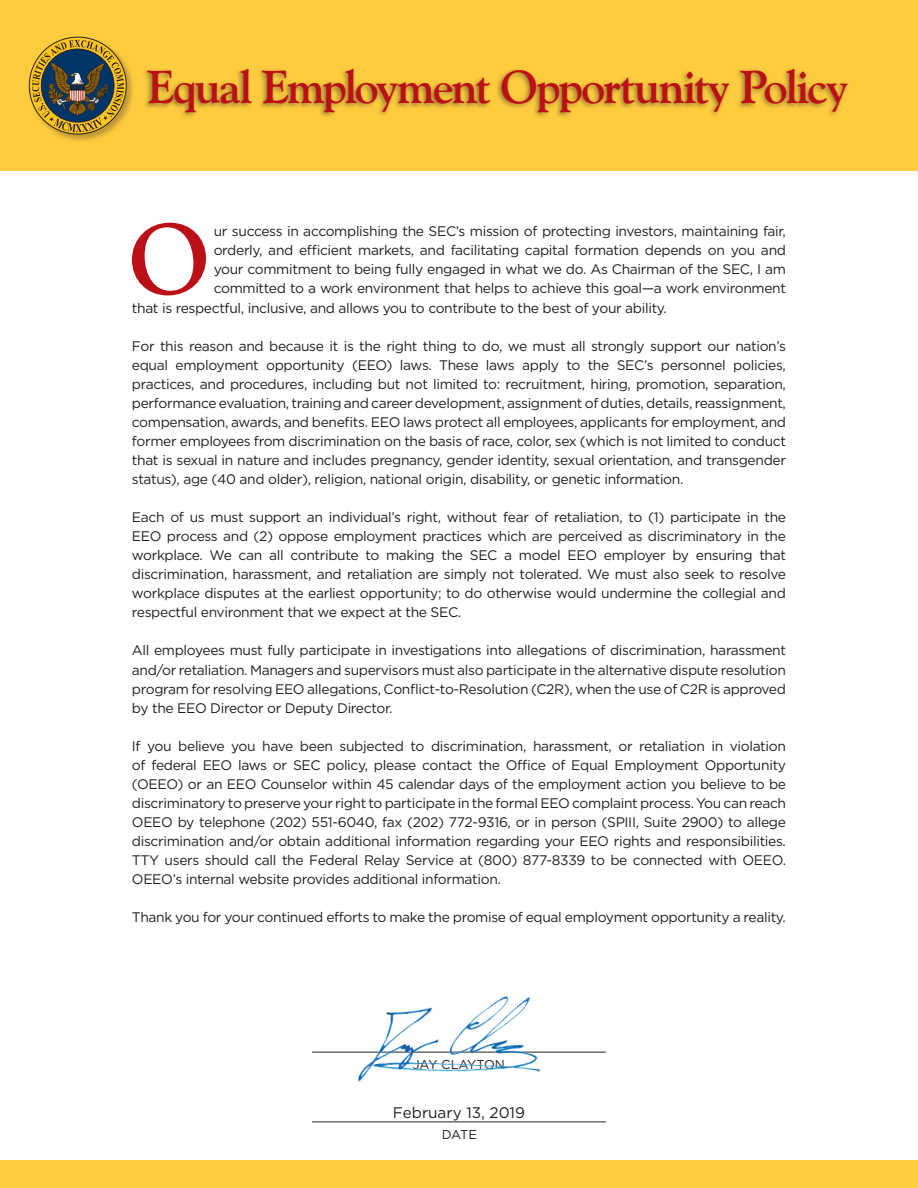
<style>
.page{position:relative;width:918px;height:1188px;background:#fff}
.page>*{position:absolute;margin:0;border:0;box-sizing:border-box;transform-origin:0 0}
.t1{font:700 99.15px "Goudy Old Style BT";color:#bb1018}
.t2{font:700 46.2px "Goudy Old Style BT";letter-spacing:-.035em;color:#bb1018}
.t3{font:15.3px "Gotham HTF";color:#231f20}
.t4{font:13.8px/19px "Gotham HTF";letter-spacing:-.025em;color:#231f20;text-align:justify}
.t5{font:12.75px "Gotham HTF";letter-spacing:-.025em;color:#231f20}
</style>
<div class="page">
<div style="left:0;top:1px;width:918px;height:170px;background:#fecc3e"></div>
<div style="left:0;top:1160px;width:918px;height:28px;background:#fecc3e"></div>
<hr style="left:312px;top:1122px;width:294px;height:1px;background:#231f20">
<div style="left:141px;top:66px;width:709px;height:53px;background:#231f20;opacity:.5"></div>
<div style="left:27px;top:35px;width:108px;height:108px;background:#231f20;opacity:.3"></div>
<svg style="left:29px;top:37px;width:98px;height:98px"></svg>
<hr style="left:312px;top:1052px;width:294px;height:1px;background:#231f20">
<img style="left:352px;top:996px;width:198px;height:86px">
<h2 class="t2" style="left:147px;top:58px;width:702px">Equal Employment Opportunity Policy</h2>
<p class="t1" style="left:129px;top:198px;width:81px">O</p>
<p class="t4" style="left:132px;top:298px;width:537px">that is respectful, inclusive, and allows you to contribute to the best of your ability.</p>
<p class="t4" style="left:214px;top:222px;width:574px">ur success in accomplishing the SEC’s mission of protecting investors, maintaining fair, orderly, and efficient markets, and facilitating capital formation depends on you and your commitment to being fully engaged in what we do. As Chairman of the SEC, I am committed to a work environment that helps to achieve this goal—a work environment</p>
<p class="t4" style="left:132px;top:336px;width:656px">For this reason and because it is the right thing to do, we must all strongly support our nation’s equal employment opportunity (EEO) laws. These laws apply to the SEC’s personnel policies, practices, and procedures, including but not limited to: recruitment, hiring, promotion, separation, performance evaluation, training and career development, assignment of duties, details, reassignment, compensation, awards, and benefits. EEO laws protect all employees, applicants for employment, and former employees from discrimination on the basis of race, color, sex (which is not limited to conduct that is sexual in nature and includes pregnancy, gender identity, sexual orientation, and transgender status), age (40 and older), religion, national origin, disability, or genetic information.</p>
<p class="t4" style="left:132px;top:508px;width:656px">Each of us must support an individual’s right, without fear of retaliation, to (1) participate in the EEO process and (2) oppose employment practices which are perceived as discriminatory in the workplace. We can all contribute to making the SEC a model EEO employer by ensuring that discrimination, harassment, and retaliation are simply not tolerated. We must also seek to resolve workplace disputes at the earliest opportunity; to do otherwise would undermine the collegial and respectful environment that we expect at the SEC.</p>
<p class="t4" style="left:132px;top:641px;width:656px">All employees must fully participate in investigations into allegations of discrimination, harassment and/or retaliation. Managers and supervisors must also participate in the alternative dispute resolution program for resolving EEO allegations, Conflict-to-Resolution (C2R), when the use of C2R is approved by the EEO Director or Deputy Director.</p>
<p class="t4" style="left:132px;top:736px;width:656px">If you believe you have been subjected to discrimination, harassment, or retaliation in violation of federal EEO laws or SEC policy, please contact the Office of Equal Employment Opportunity (OEEO) or an EEO Counselor within 45 calendar days of the employment action you believe to be discriminatory to preserve your right to participate in the formal EEO complaint process. You can reach OEEO by telephone (202) 551-6040, fax (202) 772-9316, or in person (SPIII, Suite 2900) to allege discrimination and/or obtain additional information regarding your EEO rights and responsibilities.<br>TTY users should call the Federal Relay Service at (800) 877-8339 to be connected with OEEO.<br>OEEO’s internal website provides additional information.</p>
<p class="t4" style="left:132px;top:908px;width:656px">Thank you for your continued efforts to make the promise of equal employment opportunity a reality.</p>
<p class="t5" style="left:413px;top:1057px;width:94px">JAY CLAYTON</p>
<p class="t3" style="left:393px;top:1105px;width:134px">February 13, 2019</p>
<p class="t5" style="left:442px;top:1127px;width:37px">DATE</p>
</div>
